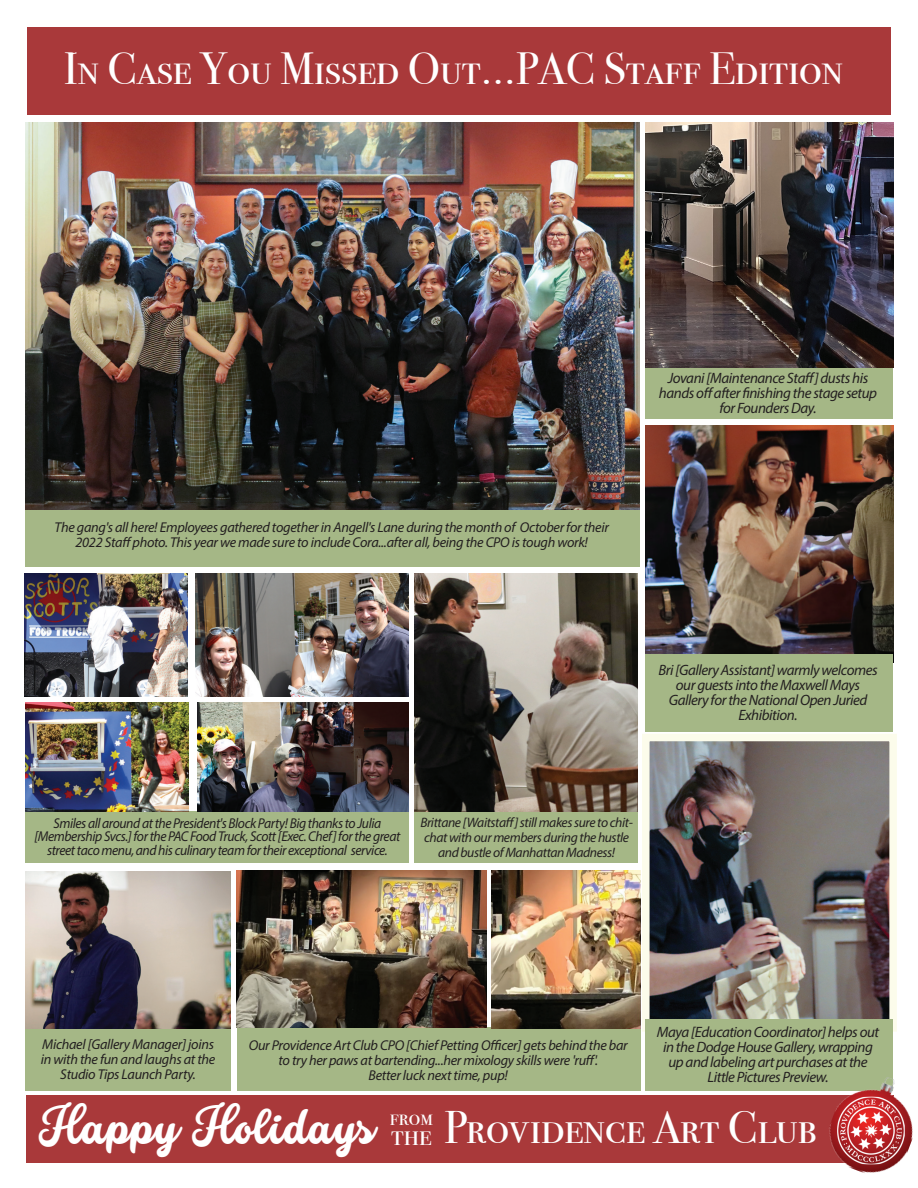
<style>
.page{position:relative;width:918px;height:1188px;background:#fff}
.page>*{position:absolute;margin:0;border:0;box-sizing:border-box;transform-origin:0 0}
.t1{font:800 46.5px "Stars&Love Bottom";color:#fff}
.t2{font:45.6px "Bodoni Svty Two SCITCTT";color:#fff}
.t3{font:45px "Bodoni Svty Two SCITCTT";color:#fff}
.t4{font:30px "Bodoni Svty Two SCITCTT";color:#fff}
.t5{font:22.8px "Bodoni Svty Two SCITCTT";color:#fff}
.t6{font:italic 15px/15px "Myriad Pro";letter-spacing:-.03em;color:#231f20;text-align:center}
.t7{font:italic 14.25px/15px "Myriad Pro";letter-spacing:-.02em;color:#231f20;text-align:center}
.t8{font:italic 14.25px/13.5px "Myriad Pro";letter-spacing:-.02em;color:#231f20;text-align:center;scale:.96 1}
.t9{font:italic 13.65px/15px "Myriad Pro";letter-spacing:-.03em;color:#231f20;text-align:center}
</style>
<div class="page">
<img style="left:651px;top:743px;width:237px;height:276px">
<div style="left:642px;top:734px;width:255px;height:298px;border:8px solid #fcfceb"></div>
<img style="left:646px;top:425px;width:247px;height:229px">
<div style="left:27px;top:27px;width:864px;height:87px;background:#a9393a"></div>
<div style="left:26px;top:1096px;width:867px;height:67px;background:#a9393a"></div>
<div style="left:25px;top:506px;width:614px;height:60px;background:#a5b786"></div>
<div style="left:646px;top:1019px;width:247px;height:72px;background:#a5b786"></div>
<div style="left:237px;top:1028px;width:404px;height:63px;background:#a5b786"></div>
<div style="left:25px;top:812px;width:384px;height:51px;background:#a5b786"></div>
<div style="left:414px;top:812px;width:224px;height:51px;background:#a5b786"></div>
<div style="left:646px;top:654px;width:247px;height:77px;background:#a5b786"></div>
<div style="left:646px;top:367px;width:247px;height:51px;background:#a5b786"></div>
<div style="left:25px;top:1028px;width:206px;height:63px;background:#a5b786"></div>
<img style="left:26px;top:122px;width:613px;height:388px">
<img style="left:26px;top:872px;width:205px;height:157px">
<img style="left:492px;top:870px;width:148px;height:159px">
<img style="left:414px;top:573px;width:224px;height:239px">
<img style="left:237px;top:870px;width:249px;height:158px">
<img style="left:25px;top:703px;width:163px;height:109px">
<img style="left:198px;top:703px;width:211px;height:109px">
<img style="left:196px;top:573px;width:213px;height:123px">
<img style="left:25px;top:573px;width:163px;height:123px">
<img style="left:646px;top:122px;width:247px;height:245px">
<img style="left:818px;top:1077px;width:95px;height:96px">
<img style="left:837px;top:1097px;width:68px;height:67px">
<h3 class="t3" style="left:64px;top:42px;width:781px">In Case You Missed Out...PAC Staff Edition</h3>
<p class="t7" style="left:55px;top:520px;width:556px">The gang's all here! Employees gathered together in Angell's Lane during the month of October for their<br>2022 Staff photo. This year we made sure to include Cora...after all, being the CPO is tough work!</p>
<p class="t6" style="left:659px;top:370px;width:220px">Jovani [Maintenance Staff] dusts his hands off after finishing the stage setup for Founders Day.</p>
<p class="t6" style="left:658px;top:662px;width:221px">Bri [Gallery Assistant] warmly welcomes our guests into the Maxwell Mays<br>Gallery for the National Open Juried<br>Exhibition.</p>
<p class="t8" style="left:34px;top:816px;width:383px">Smiles all around at the President's Block Party! Big thanks to Julia [Membership Svcs.] for the PAC Food Truck, Scott [Exec. Chef] for the great street taco menu, and his culinary team for their exceptional service.</p>
<p class="t9" style="left:420px;top:814px;width:214px">Brittane [Waitstaff] still makes sure to chit&shy;chat with our members during the hustle and bustle of Manhattan Madness!</p>
<p class="t7" style="left:41px;top:1036px;width:176px">Michael [Gallery Manager] joins in with the fun and laughs at the<br>Studio Tips Launch Party.</p>
<p class="t7" style="left:249px;top:1038px;width:380px">Our Providence Art Club CPO [Chief Petting Officer] gets behind the bar to try her paws at bartending...her mixology skills were 'ruff'.<br>Better luck next time, pup!</p>
<p class="t6" style="left:657px;top:1025px;width:224px">Maya [Education Coordinator] helps out in the Dodge House Gallery, wrapping up and labeling art purchases at the Little Pictures Preview.</p>
<h1 class="t1" style="left:39px;top:1102px;width:337px">Happy Holidays</h1>
<h2 class="t2" style="left:444px;top:1101px;width:374px">Providence Art Club</h2>
<h3 class="t5" style="left:390px;top:1104px;width:45px">from</h3>
<h3 class="t4" style="left:391px;top:1117px;width:42px">the</h3>
</div>
